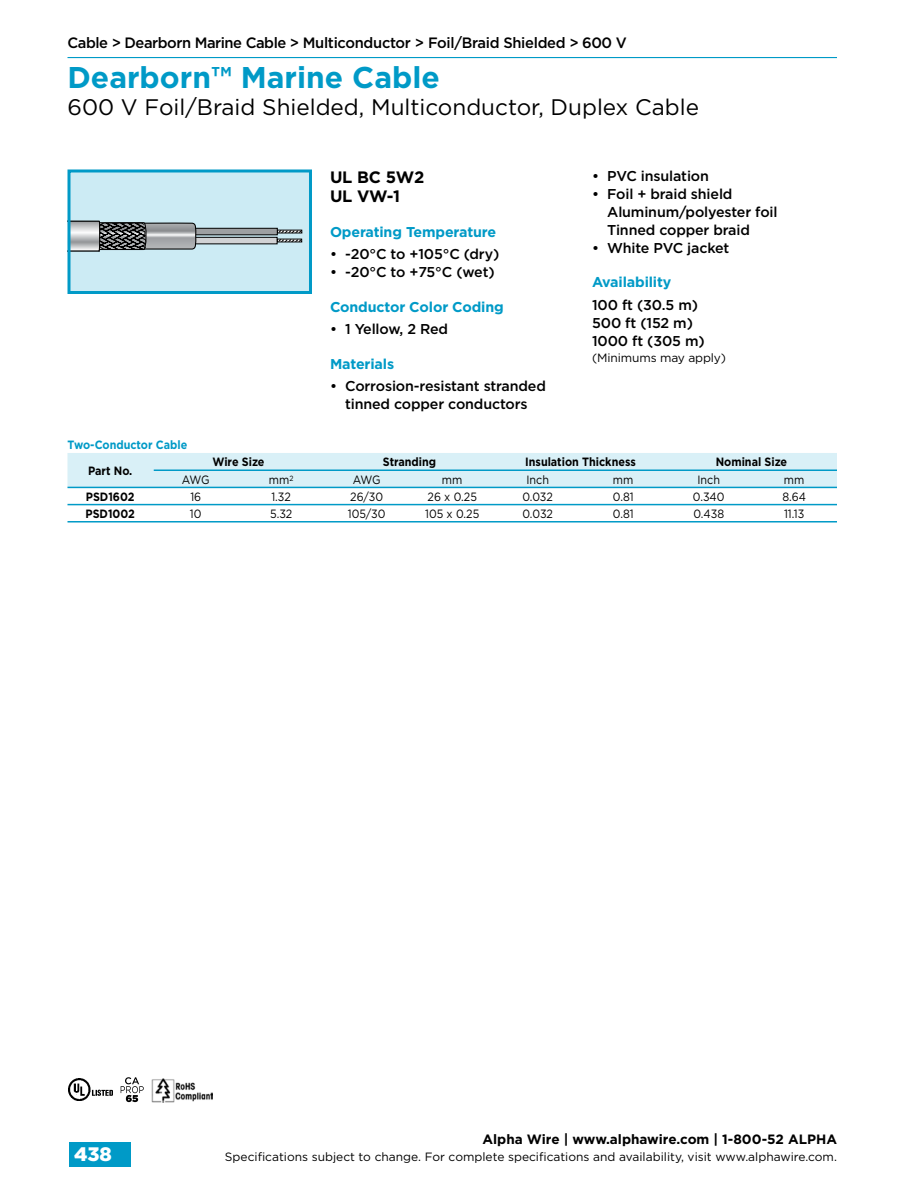
<style>
.page{position:relative;width:918px;height:1188px;background:#fff}
.page>*{position:absolute;margin:0;border:0;box-sizing:border-box;transform-origin:0 0}
.t1{font:700 30px "Gotham";color:#009ac7}
.t2{font:22.5px "Gotham";color:#000}
.t3{font:900 19.5px "Gotham";color:#fff}
.t4{font:700 16.5px/19.5px "Gotham";color:#000}
.t5{font:500 15px "Gotham";letter-spacing:-.025em;color:#000}
.t6{font:500 14.25px/18px "Gotham";letter-spacing:-.01em;color:#000}
.t7{font:700 14.25px "Gotham";letter-spacing:-.01em;color:#009ac7}
.t8{font:700 13.5px "Gotham";color:#000}
.t9{font:12px "Gotham";color:#000}
.t10{font:12px "Gotham";color:#000;scale:.9 1}
.t11{font:700 12px "Gotham";color:#000;scale:.9 1}
.t12{font:700 12px "Gotham";color:#009ac7;scale:.9 1}
</style>
<div class="page">
<div style="left:69px;top:1142px;width:62px;height:24px;background:#009ac7"></div>
<hr style="left:68px;top:57px;width:769px;height:1px;background:#009ac7">
<div style="left:69px;top:171px;width:241px;height:122px;background:#ccebf4"></div>
<svg style="left:72px;top:221px;width:230px;height:31px"></svg>
<div style="left:68px;top:169px;width:244px;height:125px;border:3px solid #009ac7"></div>
<div style="left:68px;top:453px;width:769px;height:34px;background:#d9f0f7"></div>
<hr style="left:154px;top:469px;width:683px;height:2px;background:#009ac7">
<hr style="left:68px;top:487px;width:769px;height:1px;background:#009ac7">
<hr style="left:68px;top:504px;width:769px;height:1px;background:#009ac7">
<hr style="left:68px;top:521px;width:769px;height:2px;background:#009ac7">
<img style="left:152px;top:1078px;width:61px;height:25px">
<svg style="left:121px;top:1077px;width:23px;height:25px"></svg>
<img style="left:68px;top:1079px;width:45px;height:22px">
<p class="t5" style="left:68px;top:36px;width:561px">Cable &gt; Dearborn Marine Cable &gt; Multiconductor &gt; Foil/Braid Shielded &gt; 600 V</p>
<h1 class="t1" style="left:68px;top:64px;width:374px">Dearborn™ Marine Cable</h1>
<h2 class="t2" style="left:68px;top:97px;width:633px">600 V Foil/Braid Shielded, Multiconductor, Duplex Cable</h2>
<p class="t12" style="left:68px;top:439px;width:135px">Two-Conductor Cable</p>
<p class="t4" style="left:330px;top:168px;width:96px">UL BC 5W2<br>UL VW-1</p>
<p class="t7" style="left:330px;top:225px;width:168px">Operating Temperature</p>
<p class="t6" style="left:330px;top:246px;width:171px">• -20°C to +105°C (dry)</p>
<p class="t6" style="left:330px;top:264px;width:166px">• -20°C to +75°C (wet)</p>
<p class="t7" style="left:330px;top:300px;width:175px">Conductor Color Coding</p>
<p class="t6" style="left:330px;top:321px;width:120px">• 1 Yellow, 2 Red</p>
<p class="t7" style="left:330px;top:357px;width:66px">Materials</p>
<p class="t6" style="left:330px;top:378px;width:217px;text-align:center">• Corrosion-resistant stranded tinned copper conductors</p>
<p class="t6" style="left:592px;top:168px;width:118px">• PVC insulation</p>
<p class="t6" style="left:607px;top:186px;width:172px;text-indent:-15px">• Foil + braid shield<br>Aluminum/polyester foil<br>Tinned copper braid</p>
<p class="t6" style="left:592px;top:240px;width:139px">• White PVC jacket</p>
<p class="t7" style="left:592px;top:276px;width:81px">Availability</p>
<p class="t6" style="left:592px;top:297px;width:114px">100 ft (30.5 m)<br>500 ft (152 m)<br>1000 ft (305 m)</p>
<p class="t9" style="left:592px;top:353px;width:135px">(Minimums may apply)</p>
<p class="t11" style="left:88px;top:465px;width:51px">Part No.</p>
<p class="t11" style="left:212px;top:457px;width:59px">Wire Size</p>
<p class="t11" style="left:383px;top:457px;width:61px">Stranding</p>
<p class="t11" style="left:525px;top:457px;width:124px">Insulation Thickness</p>
<p class="t11" style="left:716px;top:457px;width:81px">Nominal Size</p>
<p class="t10" style="left:182px;top:474px;width:32px">AWG</p>
<p class="t10" style="left:269px;top:474px;width:29px">mm<sup>2</sup></p>
<p class="t10" style="left:353px;top:474px;width:32px">AWG</p>
<p class="t10" style="left:442px;top:474px;width:24px">mm</p>
<p class="t10" style="left:526px;top:474px;width:27px">Inch</p>
<p class="t10" style="left:613px;top:474px;width:24px">mm</p>
<p class="t10" style="left:697px;top:474px;width:27px">Inch</p>
<p class="t10" style="left:784px;top:474px;width:24px">mm</p>
<p class="t11" style="left:86px;top:491px;width:56px">PSD1602</p>
<p class="t10" style="left:190px;top:491px;width:14px">16</p>
<p class="t10" style="left:271px;top:491px;width:23px">1.32</p>
<p class="t10" style="left:350px;top:491px;width:38px">26/30</p>
<p class="t10" style="left:428px;top:491px;width:56px">26 x 0.25</p>
<p class="t10" style="left:522px;top:491px;width:36px">0.032</p>
<p class="t10" style="left:613px;top:491px;width:25px">0.81</p>
<p class="t10" style="left:693px;top:491px;width:37px">0.340</p>
<p class="t10" style="left:782px;top:491px;width:28px">8.64</p>
<p class="t11" style="left:86px;top:508px;width:57px">PSD1002</p>
<p class="t10" style="left:190px;top:508px;width:14px">10</p>
<p class="t10" style="left:270px;top:508px;width:26px">5.32</p>
<p class="t10" style="left:348px;top:508px;width:43px">105/30</p>
<p class="t10" style="left:425px;top:508px;width:62px">105 x 0.25</p>
<p class="t10" style="left:522px;top:508px;width:36px">0.032</p>
<p class="t10" style="left:613px;top:508px;width:25px">0.81</p>
<p class="t10" style="left:693px;top:508px;width:36px">0.438</p>
<p class="t10" style="left:784px;top:508px;width:24px">11.13</p>
<p class="t8" style="left:483px;top:1133px;width:356px">Alpha Wire | www.alphawire.com | 1-800-52 ALPHA</p>
<h3 class="t3" style="left:74px;top:1145px;width:39px">438</h3>
<p class="t9" style="left:225px;top:1151px;width:614px">Specifications subject to change. For complete specifications and availability, visit www.alphawire.com.</p>
</div>
